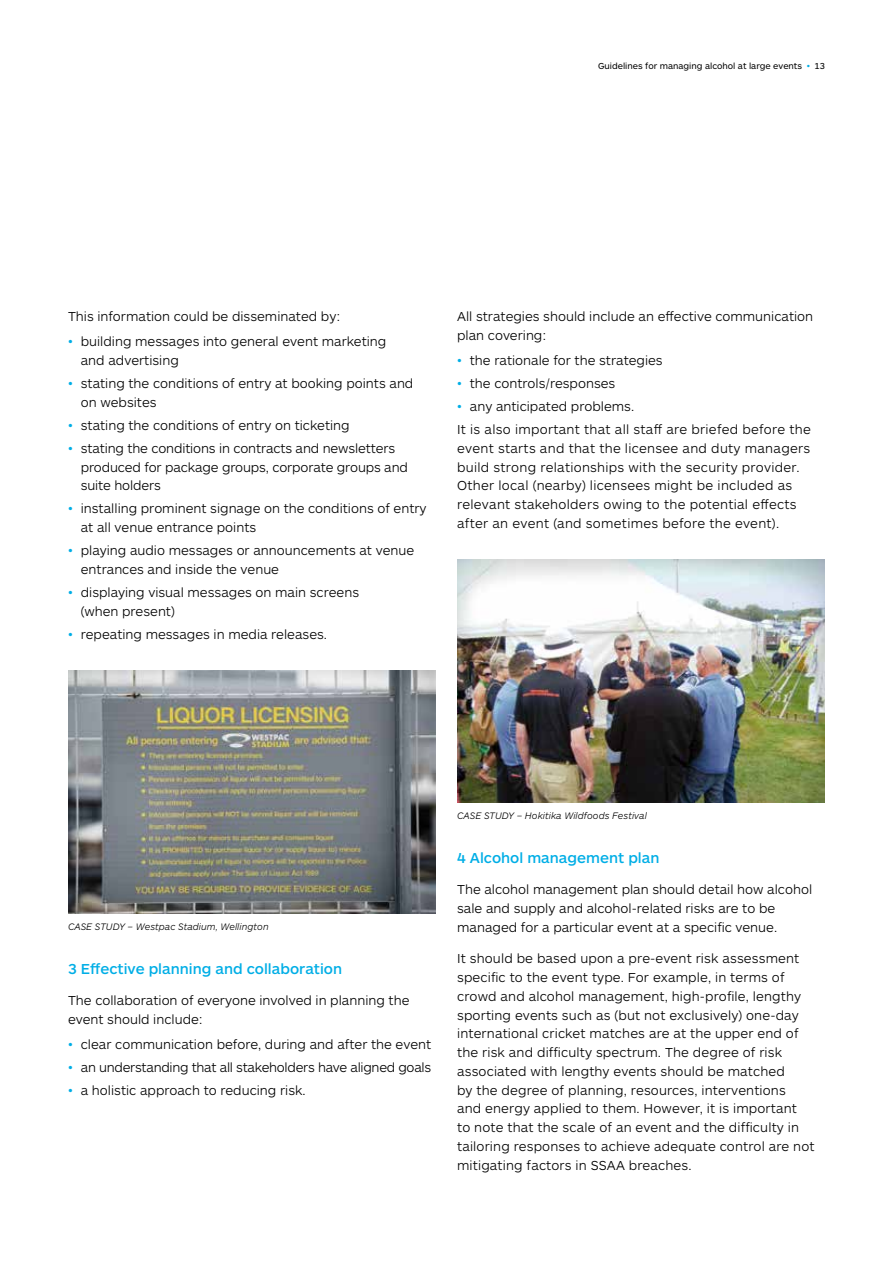
<style>
.page{position:relative;width:893px;height:1263px;background:#fff}
.page>*{position:absolute;margin:0;border:0;box-sizing:border-box;transform-origin:0 0}
.t1{font:500 15px "ARS Maquette Pro";color:#00aee6}
.t2{font:300 13.5px/18.8px "ARS Maquette Pro";color:#000}
.t3{font:300 13.5px/18.8px "ARS Maquette Pro";letter-spacing:.02em;color:#000}
.t4{font:300 13.5px "ARS Maquette Pro";letter-spacing:-.02em;color:#000}
.t5{font:italic 300 9.75px "ARS Maquette Pro";color:#000}
.t6{font:9px "ARS Maquette Pro";color:#000}
.s1{color:#00aee6}
</style>
<div class="page">
<img style="left:68px;top:670px;width:368px;height:243px">
<img style="left:457px;top:560px;width:368px;height:243px">
<p class="t6" style="left:598px;top:60px;width:228px">Guidelines for managing alcohol at large events <span class="s1">•</span> 13</p>
<p class="t2" style="left:68px;top:307px;width:274px">This information could be disseminated by:</p>
<p class="t2" style="left:81px;top:332px;width:307px;text-indent:-13px"><span class="s1">•</span> building messages into general event marketing and advertising</p>
<p class="t2" style="left:81px;top:373px;width:334px;text-indent:-13px"><span class="s1">•</span> stating the conditions of entry at booking points and on websites</p>
<p class="t2" style="left:68px;top:415px;width:283px"><span class="s1">•</span> stating the conditions of entry on ticketing</p>
<p class="t2" style="left:81px;top:438px;width:329px;text-indent:-13px"><span class="s1">•</span> stating the conditions in contracts and newsletters produced for package groups, corporate groups and suite holders</p>
<p class="t2" style="left:81px;top:499px;width:347px;text-indent:-13px"><span class="s1">•</span> installing prominent signage on the conditions of entry at all venue entrance points</p>
<p class="t2" style="left:81px;top:540px;width:335px;text-indent:-13px"><span class="s1">•</span> playing audio messages or announcements at venue entrances and inside the venue</p>
<p class="t2" style="left:81px;top:582px;width:280px;text-indent:-13px"><span class="s1">•</span> displaying visual messages on main screens (when present)</p>
<p class="t2" style="left:68px;top:624px;width:261px"><span class="s1">•</span> repeating messages in media releases.</p>
<p class="t2" style="left:457px;top:307px;width:358px">All strategies should include an effective communication plan covering:</p>
<p class="t2" style="left:457px;top:350px;width:207px"><span class="s1">•</span> the rationale for the strategies</p>
<p class="t2" style="left:457px;top:373px;width:160px"><span class="s1">•</span> the controls/responses</p>
<p class="t3" style="left:457px;top:394px;width:355px;line-height:23px"><span class="s1">•</span> any anticipated problems.<br>It is also important that all staff are briefed before the</p>
<p class="t3" style="left:457px;top:438px;width:355px">event starts and that the licensee and duty managers build strong relationships with the security provider.<br>Other local (nearby) licensees might be included as relevant stakeholders owing to the potential effects after an event (and sometimes before the event).</p>
<p class="t5" style="left:68px;top:920px;width:202px">CASE STUDY – Westpac Stadium, Wellington</p>
<p class="t1" style="left:68px;top:959px;width:276px">3 Effective planning and collaboration</p>
<p class="t2" style="left:68px;top:990px;width:343px">The collaboration of everyone involved in planning the event should include:</p>
<p class="t2" style="left:68px;top:1034px;width:365px"><span class="s1">•</span> clear communication before, during and after the event</p>
<p class="t4" style="left:68px;top:1059px;width:365px"><span class="s1">•</span> an understanding that all stakeholders have aligned goals</p>
<p class="t2" style="left:68px;top:1080px;width:239px"><span class="s1">•</span> a holistic approach to reducing risk.</p>
<p class="t5" style="left:457px;top:809px;width:191px">CASE STUDY – Hokitika Wildfoods Festival</p>
<p class="t1" style="left:457px;top:848px;width:204px">4 Alcohol management plan</p>
<p class="t2" style="left:457px;top:880px;width:357px">The alcohol management plan should detail how alcohol sale and supply and alcohol-related risks are to be managed for a particular event at a specific venue.</p>
<p class="t2" style="left:457px;top:949px;width:359px">It should be based upon a pre-event risk assessment specific to the event type. For example, in terms of crowd and alcohol management, high-profile, lengthy sporting events such as (but not exclusively) one-day international cricket matches are at the upper end of the risk and difficulty spectrum. The degree of risk associated with lengthy events should be matched<br>by the degree of planning, resources, interventions<br>and energy applied to them. However, it is important<br>to note that the scale of an event and the difficulty in tailoring responses to achieve adequate control are not mitigating factors in SSAA breaches.</p>
</div>
